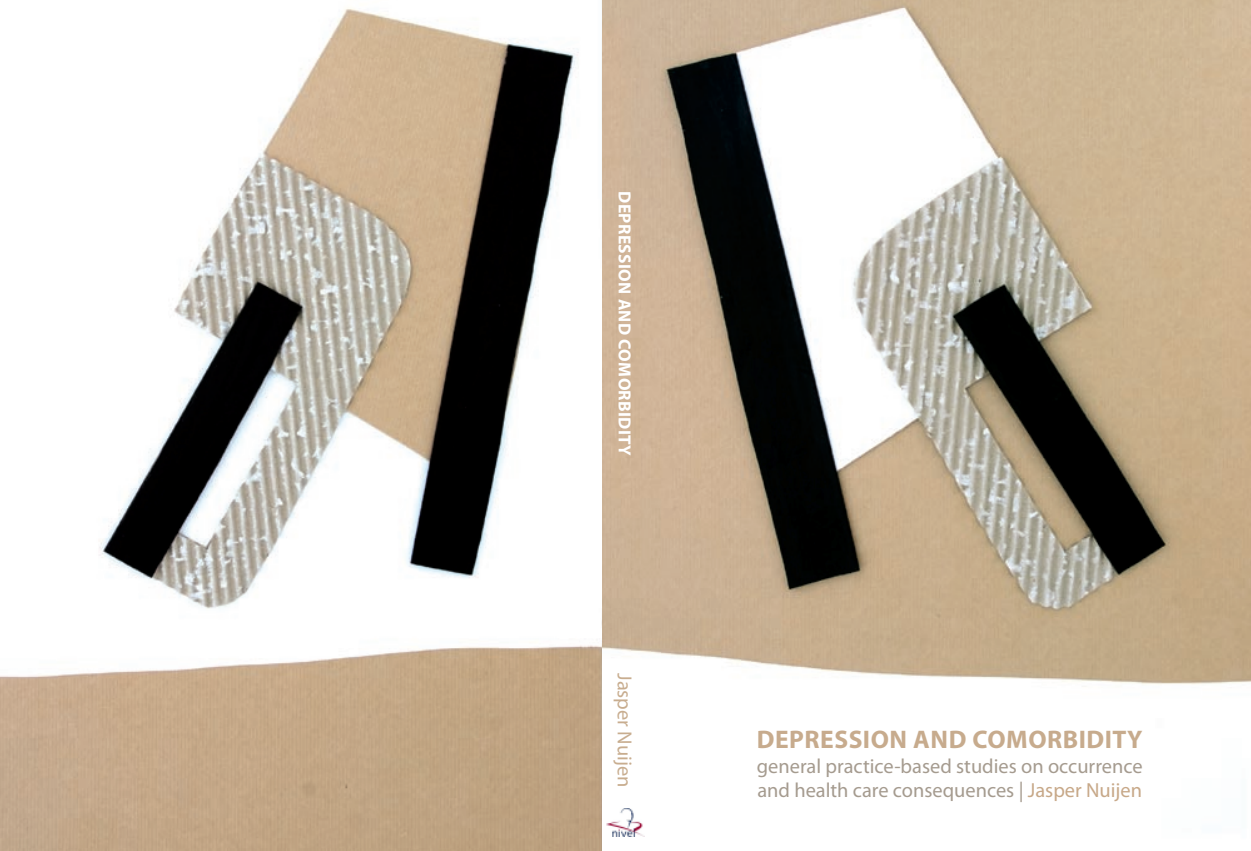
<style>
.page{position:relative;width:1251px;height:851px;background:#fff}
.page>*{position:absolute;margin:0;border:0;box-sizing:border-box;transform-origin:0 0}
.t1{font:700 25.5px "Myriad Pro";letter-spacing:.02em;color:#c7ab8d}
.t2{font:20.38px/24.5px "Myriad Pro";color:#a59b8f}
.t3{font:20.38px "Myriad Pro";color:#c8ad8f}
.t4{font:700 17.5px "Myriad Pro";letter-spacing:.02em;color:#fff}
.s1{color:#c7a888}
</style>
<div class="page">
<img style="left:0;top:8px;width:602px;height:842px">
<img style="left:602px;top:0;width:649px;height:837px">
<img style="left:606px;top:808px;width:38px;height:28px">
<p class="t4" style="left:636px;top:191px;width:266px;rotate:90deg">DEPRESSION AND COMORBIDITY</p>
<p class="t3" style="left:637px;top:673px;width:116px;rotate:90deg">Jasper Nuijen</p>
<p class="t1" style="left:757px;top:723px;width:387px">DEPRESSION AND COMORBIDITY</p>
<p class="t2" style="left:757px;top:753px;width:387px">general practice-based studies on occurrence and health care consequences | <span class="s1">Jasper Nuijen</span></p>
</div>
